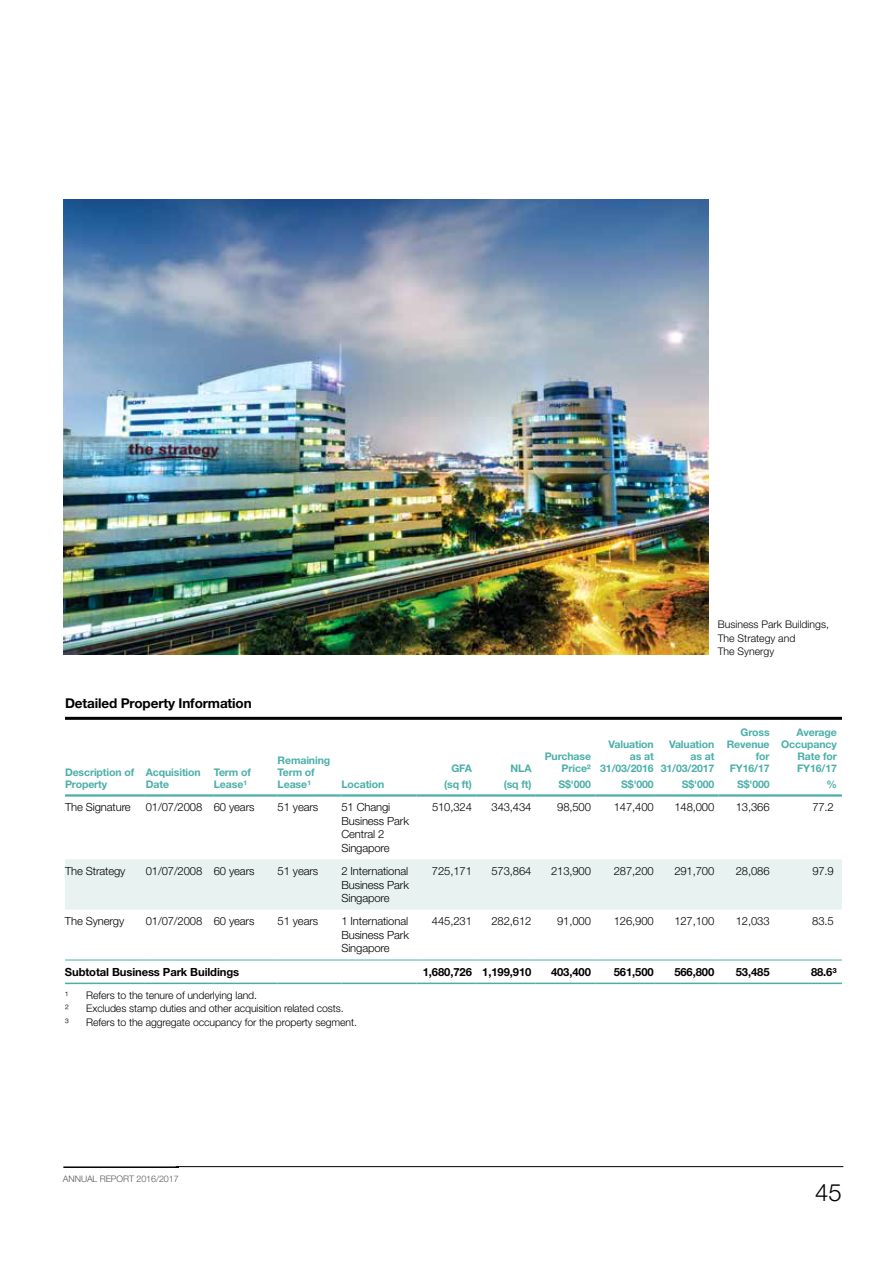
<style>
.page{position:relative;width:893px;height:1263px;background:#fff}
.page>*{position:absolute;margin:0;border:0;box-sizing:border-box;transform-origin:0 0}
.t1{font:300 24px "Helvetica Neue LT Std";color:#000}
.t2{font:700 13.5px "Helvetica Neue LT Std";letter-spacing:-.01em;color:#000}
.t3{font:300 11.25px/13.5px "Helvetica Neue LT Std";letter-spacing:-.01em;color:#000;text-align:justify}
.t4{font:700 11.25px "Helvetica Neue LT Std";letter-spacing:-.01em;color:#000}
.t5{font:700 10.5px/12px "Helvetica Neue LT Std";letter-spacing:-.01em;color:#4bafa9;text-align:right}
.t6{font:300 10.5px/13.5px "Helvetica Neue LT Std";letter-spacing:-.01em;color:#000}
.t7{font:300 9px "Helvetica Neue LT Std";letter-spacing:-.01em;color:#58595b}
</style>
<div class="page">
<img style="left:64px;top:200px;width:645px;height:455px">
<div style="left:65px;top:859px;width:777px;height:51px;background:#e8f3f1"></div>
<hr style="left:65px;top:794px;width:81px;height:3px;background:#4bafa9">
<hr style="left:146px;top:794px;width:68px;height:3px;background:#4bafa9">
<hr style="left:214px;top:794px;width:64px;height:3px;background:#4bafa9">
<hr style="left:278px;top:794px;width:63px;height:3px;background:#4bafa9">
<hr style="left:341px;top:794px;width:76px;height:3px;background:#4bafa9">
<hr style="left:417px;top:794px;width:59px;height:3px;background:#4bafa9">
<hr style="left:476px;top:794px;width:60px;height:3px;background:#4bafa9">
<hr style="left:536px;top:794px;width:59px;height:3px;background:#4bafa9">
<hr style="left:595px;top:794px;width:60px;height:3px;background:#4bafa9">
<hr style="left:655px;top:794px;width:64px;height:3px;background:#4bafa9">
<hr style="left:719px;top:794px;width:55px;height:3px;background:#4bafa9">
<hr style="left:774px;top:794px;width:68px;height:3px;background:#4bafa9">
<hr style="left:65px;top:960px;width:81px;height:1px;background:#4bafa9">
<hr style="left:146px;top:960px;width:68px;height:1px;background:#4bafa9">
<hr style="left:214px;top:960px;width:64px;height:1px;background:#4bafa9">
<hr style="left:278px;top:960px;width:63px;height:1px;background:#4bafa9">
<hr style="left:341px;top:960px;width:76px;height:1px;background:#4bafa9">
<hr style="left:417px;top:960px;width:59px;height:1px;background:#4bafa9">
<hr style="left:476px;top:960px;width:60px;height:1px;background:#4bafa9">
<hr style="left:536px;top:960px;width:59px;height:1px;background:#4bafa9">
<hr style="left:595px;top:960px;width:60px;height:1px;background:#4bafa9">
<hr style="left:655px;top:960px;width:64px;height:1px;background:#4bafa9">
<hr style="left:719px;top:960px;width:55px;height:1px;background:#4bafa9">
<hr style="left:774px;top:960px;width:68px;height:1px;background:#4bafa9">
<hr style="left:65px;top:982px;width:81px;height:2px;background:#4bafa9">
<hr style="left:146px;top:982px;width:68px;height:2px;background:#4bafa9">
<hr style="left:214px;top:982px;width:64px;height:2px;background:#4bafa9">
<hr style="left:278px;top:982px;width:63px;height:2px;background:#4bafa9">
<hr style="left:341px;top:982px;width:76px;height:2px;background:#4bafa9">
<hr style="left:417px;top:982px;width:59px;height:2px;background:#4bafa9">
<hr style="left:476px;top:982px;width:60px;height:2px;background:#4bafa9">
<hr style="left:536px;top:982px;width:59px;height:2px;background:#4bafa9">
<hr style="left:595px;top:982px;width:60px;height:2px;background:#4bafa9">
<hr style="left:655px;top:982px;width:64px;height:2px;background:#4bafa9">
<hr style="left:719px;top:982px;width:55px;height:2px;background:#4bafa9">
<hr style="left:774px;top:982px;width:68px;height:2px;background:#4bafa9">
<hr style="left:65px;top:717px;width:777px;height:3px;background:#000">
<hr style="left:176px;top:1166px;width:667px;height:1px;background:#000">
<hr style="left:63px;top:1166px;width:116px;height:2px;background:#000">
<p class="t2" style="left:65px;top:695px;width:188px">Detailed Property Information</p>
<p class="t5" style="left:65px;top:766px;width:71px;text-align:left">Description of<br>Property</p>
<p class="t5" style="left:146px;top:766px;width:56px;text-align:left">Acquisition<br>Date</p>
<p class="t5" style="left:214px;top:766px;width:39px;text-align:left">Term of<br>Lease¹</p>
<p class="t5" style="left:278px;top:754px;width:54px;text-align:left">Remaining<br>Term of<br>Lease¹</p>
<p class="t5" style="left:341px;top:778px;width:45px">Location</p>
<p class="t6" style="left:718px;top:618px;width:113px">Business Park Buildings,<br>The Strategy and<br>The Synergy</p>
<p class="t5" style="left:451px;top:762px;width:22px">GFA</p>
<p class="t5" style="left:510px;top:762px;width:22px">NLA</p>
<p class="t5" style="left:545px;top:750px;width:48px">Purchase<br>Price²</p>
<p class="t5" style="left:600px;top:738px;width:55px">Valuation as at<br>31/03/2016</p>
<p class="t5" style="left:661px;top:738px;width:55px">Valuation as at<br>31/03/2017</p>
<p class="t5" style="left:727px;top:726px;width:44px">Gross<br>Revenue for<br>FY16/17</p>
<p class="t5" style="left:781px;top:726px;width:57px">Average<br>Occupancy<br>Rate for<br>FY16/17</p>
<p class="t5" style="left:444px;top:778px;width:29px">(sq ft)</p>
<p class="t5" style="left:504px;top:778px;width:29px">(sq ft)</p>
<p class="t5" style="left:558px;top:778px;width:34px">S$'000</p>
<p class="t5" style="left:621px;top:778px;width:34px">S$'000</p>
<p class="t5" style="left:682px;top:778px;width:34px">S$'000</p>
<p class="t5" style="left:737px;top:778px;width:34px">S$'000</p>
<p class="t5" style="left:826px;top:778px;width:12px">%</p>
<p class="t3" style="left:65px;top:800px;width:67px">The Signature</p>
<p class="t3" style="left:146px;top:800px;width:110px">01/07/2008 60 years</p>
<p class="t3" style="left:278px;top:800px;width:42px">51 years</p>
<p class="t3" style="left:341px;top:800px;width:69px;text-align:left">51 Changi<br>Business Park<br>Central 2<br>Singapore</p>
<p class="t3" style="left:432px;top:800px;width:41px">510,324</p>
<p class="t3" style="left:491px;top:800px;width:41px">343,434</p>
<p class="t3" style="left:557px;top:800px;width:35px">98,500</p>
<p class="t3" style="left:614px;top:800px;width:41px">147,400</p>
<p class="t3" style="left:674px;top:800px;width:41px">148,000</p>
<p class="t3" style="left:736px;top:800px;width:35px">13,366</p>
<p class="t3" style="left:812px;top:800px;width:23px">77.2</p>
<p class="t3" style="left:65px;top:864px;width:62px">The Strategy</p>
<p class="t3" style="left:146px;top:864px;width:110px">01/07/2008 60 years</p>
<p class="t3" style="left:278px;top:864px;width:42px">51 years</p>
<p class="t3" style="left:341px;top:864px;width:69px">2 International Business Park Singapore</p>
<p class="t3" style="left:432px;top:864px;width:41px">725,171</p>
<p class="t3" style="left:491px;top:864px;width:41px">573,864</p>
<p class="t3" style="left:551px;top:864px;width:41px">213,900</p>
<p class="t3" style="left:614px;top:864px;width:41px">287,200</p>
<p class="t3" style="left:674px;top:864px;width:41px">291,700</p>
<p class="t3" style="left:736px;top:864px;width:35px">28,086</p>
<p class="t3" style="left:812px;top:864px;width:23px">97.9</p>
<p class="t3" style="left:65px;top:914px;width:61px">The Synergy</p>
<p class="t3" style="left:146px;top:914px;width:110px">01/07/2008 60 years</p>
<p class="t3" style="left:278px;top:914px;width:42px">51 years</p>
<p class="t3" style="left:341px;top:914px;width:69px">1 International Business Park Singapore</p>
<p class="t3" style="left:432px;top:914px;width:41px">445,231</p>
<p class="t3" style="left:491px;top:914px;width:41px">282,612</p>
<p class="t3" style="left:557px;top:914px;width:35px">91,000</p>
<p class="t3" style="left:614px;top:914px;width:41px">126,900</p>
<p class="t3" style="left:674px;top:914px;width:41px">127,100</p>
<p class="t3" style="left:736px;top:914px;width:35px">12,033</p>
<p class="t3" style="left:812px;top:914px;width:23px">83.5</p>
<p class="t4" style="left:65px;top:965px;width:176px">Subtotal Business Park Buildings</p>
<p class="t4" style="left:423px;top:965px;width:110px">1,680,726 1,199,910</p>
<p class="t4" style="left:551px;top:965px;width:41px">403,400</p>
<p class="t4" style="left:614px;top:965px;width:41px">561,500</p>
<p class="t4" style="left:674px;top:965px;width:41px">566,800</p>
<p class="t4" style="left:736px;top:965px;width:35px">53,485</p>
<p class="t4" style="left:811px;top:965px;width:27px">88.6³</p>
<p class="t6" style="left:65px;top:988px;width:5px">¹</p>
<p class="t6" style="left:86px;top:988px;width:172px">Refers to the tenure of underlying land.</p>
<p class="t6" style="left:65px;top:1001px;width:5px">²</p>
<p class="t6" style="left:86px;top:1001px;width:259px">Excludes stamp duties and other acquisition related costs.</p>
<p class="t6" style="left:65px;top:1015px;width:5px">³</p>
<p class="t6" style="left:86px;top:1015px;width:272px">Refers to the aggregate occupancy for the property segment.</p>
<p class="t7" style="left:63px;top:1173px;width:117px">ANNUAL REPORT 2016/2017</p>
<h1 class="t1" style="left:815px;top:1178px;width:28px">45</h1>
</div>
